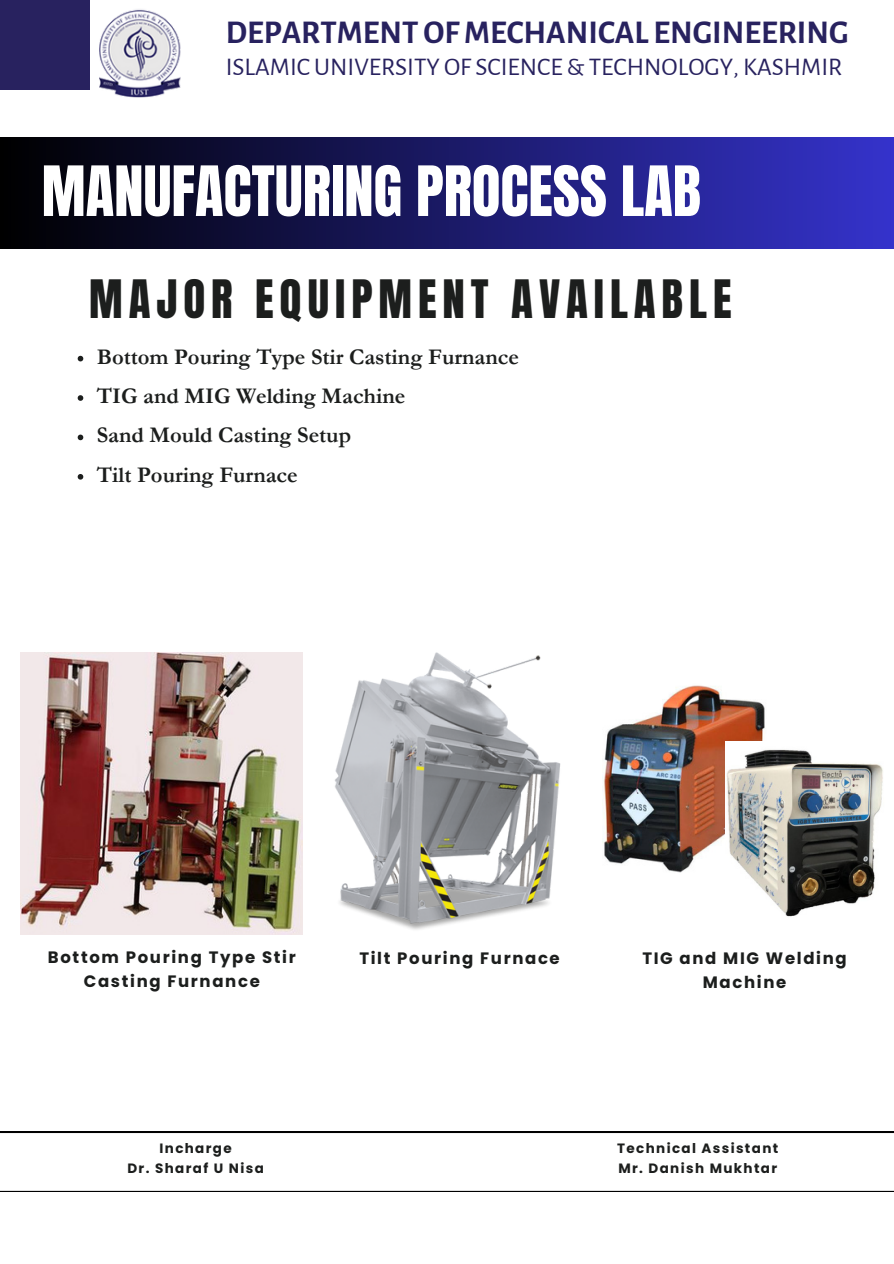
<style>
.page{position:relative;width:894px;height:1264px;background:#fff}
.page>*{position:absolute;margin:0;border:0;box-sizing:border-box;transform-origin:0 0}
.t1{font:58.95px "Anton";color:#fff}
.t2{font:45px "Anton";letter-spacing:.13em;color:#1c1e1d}
.t3{font:700 32.55px "Alegreya Sans SC";color:#28225f}
.t4{font:25.5px "Alegreya Sans";color:#28225f}
.t5{font:700 22.5px "Garamond";color:#1c1e1d}
.t6{font:700 16.5px/24.8px "Poppins";letter-spacing:.1em;color:#1c1e1d;text-align:center}
.t7{font:700 13.5px "Poppins";letter-spacing:.1em;color:#1c1e1d}
</style>
<div class="page">
<div style="left:0;top:137px;width:893px;height:112px;background:linear-gradient(to right,#000,#3533cb)"></div>
<div style="left:0;top:0;width:89px;height:89px;background:#28225f"></div>
<img style="left:99px;top:9px;width:81px;height:88px">
<svg style="left:0;top:1131px;width:893px;height:60px"></svg>
<img style="left:21px;top:653px;width:281px;height:281px">
<img style="left:602px;top:685px;width:163px;height:188px">
<img style="left:725px;top:741px;width:158px;height:176px">
<img style="left:335px;top:652px;width:226px;height:278px">
<svg style="left:78px;top:356px;width:5px;height:5px"></svg>
<svg style="left:78px;top:395px;width:5px;height:6px"></svg>
<svg style="left:78px;top:434px;width:5px;height:6px"></svg>
<svg style="left:78px;top:474px;width:5px;height:5px"></svg>
<p class="t3" style="left:226px;top:17px;width:624px">DEPARTMENTOFMECHANICAL ENGINEERING</p>
<p class="t4" style="left:226px;top:55px;width:618px">ISLAMIC UNIVERSITY OF SCIENCE &amp; TECHNOLOGY, KASHMIR</p>
<h6 class="t1" style="left:42px;top:149px;width:660px">MANUFACTURING PROCESS LAB</h6>
<p class="t2" style="left:89px;top:267px;width:643px">MAJOR EQUIPMENT AVAILABLE</p>
<p class="t5" style="left:97px;top:344px;width:423px">Bottom Pouring Type Stir Casting Furnance</p>
<p class="t5" style="left:97px;top:384px;width:310px">TIG and MIG Welding Machine</p>
<h6 class="t5" style="left:97px;top:423px;width:256px">Sand Mould Casting Setup</h6>
<p class="t5" style="left:97px;top:462px;width:202px">Tilt Pouring Furnace</p>
<p class="t6" style="left:48px;top:944px;width:249px">Bottom Pouring Type Stir<br>Casting Furnance</p>
<p class="t6" style="left:359px;top:945px;width:202px">Tilt Pouring Furnace</p>
<p class="t6" style="left:642px;top:945px;width:206px">TIG and MIG Welding<br>Machine</p>
<p class="t7" style="left:159px;top:1138px;width:74px">Incharge</p>
<p class="t7" style="left:127px;top:1159px;width:138px">Dr. Sharaf U Nisa</p>
<h6 class="t7" style="left:617px;top:1138px;width:162px">Technical Assistant</h6>
<p class="t7" style="left:618px;top:1159px;width:160px">Mr. Danish Mukhtar</p>
</div>
